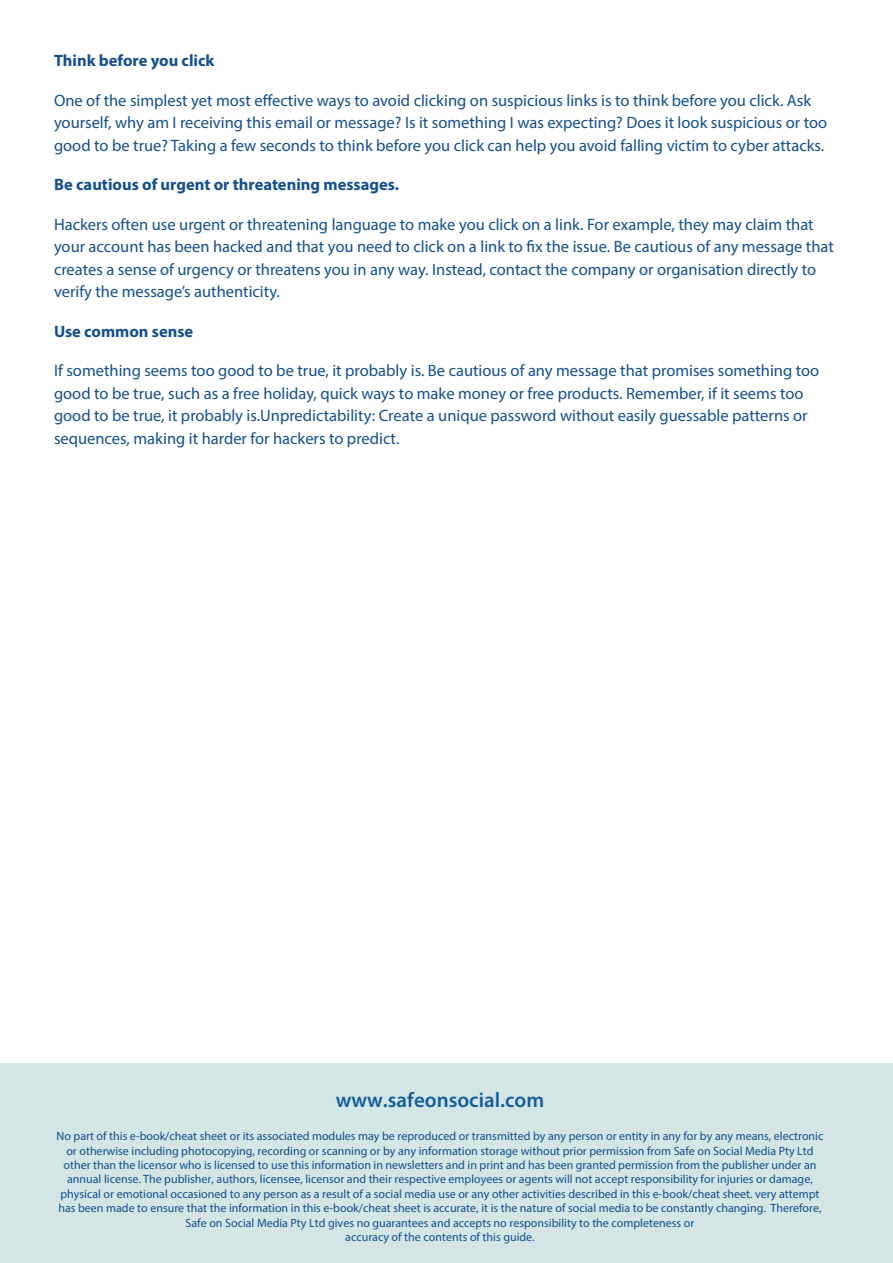
<style>
.page{position:relative;width:893px;height:1263px;background:#fff}
.page>*{position:absolute;margin:0;border:0;box-sizing:border-box;transform-origin:0 0}
.t1{font:600 21px "Myriad Pro";color:#175d9e}
.Body_KP{font:16.5px/22.5px "Myriad Pro";color:#154f8d}
.Body_KP-2{font:700 16.5px "Myriad Pro";color:#154f8d}
.t2{font:12px/14.4px "Myriad Pro";color:#154f8d;text-align:center}
</style>
<div class="page">
<div style="left:0;top:1063px;width:893px;height:200px;background:#d3e5e5"></div>
<p class="Body_KP-2" style="left:54px;top:50px;width:162px">Think before you click</p>
<p class="Body_KP" style="left:54px;top:89px;width:775px">One of the simplest yet most effective ways to avoid clicking on suspicious links is to think before you click. Ask yourself, why am I receiving this email or message? Is it something I was expecting? Does it look suspicious or too good to be true? Taking a few seconds to think before you click can help you avoid falling victim to cyber attacks.</p>
<p class="Body_KP-2" style="left:54px;top:174px;width:347px">Be cautious of urgent or threatening messages.</p>
<p class="Body_KP" style="left:54px;top:213px;width:781px">Hackers often use urgent or threatening language to make you click on a link. For example, they may claim that your account has been hacked and that you need to click on a link to fix the issue. Be cautious of any message that creates a sense of urgency or threatens you in any way. Instead, contact the company or organisation directly to verify the message’s authenticity.</p>
<p class="Body_KP-2" style="left:54px;top:321px;width:141px">Use common sense</p>
<p class="Body_KP" style="left:54px;top:359px;width:767px">If something seems too good to be true, it probably is. Be cautious of any message that promises something too good to be true, such as a free holiday, quick ways to make money or free products. Remember, if it seems too good to be true, it probably is.Unpredictability: Create a unique password without easily guessable patterns or sequences, making it harder for hackers to predict.</p>
<p class="t1" style="left:336px;top:1087px;width:210px">www.safeonsocial.com</p>
<p class="t2" style="left:57px;top:1129px;width:768px">No part of this e-book/cheat sheet or its associated modules may be reproduced or transmitted by any person or entity in any for by any means, electronic or otherwise including photocopying, recording or scanning or by any information storage without prior permission from Safe on Social Media Pty Ltd other than the licensor who is licensed to use this information in newsletters and in print and has been granted permission from the publisher under an annual license. The publisher, authors, licensee, licensor and their respective employees or agents will not accept responsibility for injuries or damage, physical or emotional occasioned to any person as a result of a social media use or any other activities described in this e-book/cheat sheet. very attempt has been made to ensure that the information in this e-book/cheat sheet is accurate, it is the nature of social media to be constantly changing. Therefore, Safe on Social Media Pty Ltd gives no guarantees and accepts no responsibility to the completeness or<br>accuracy of the contents of this guide.</p>
</div>
